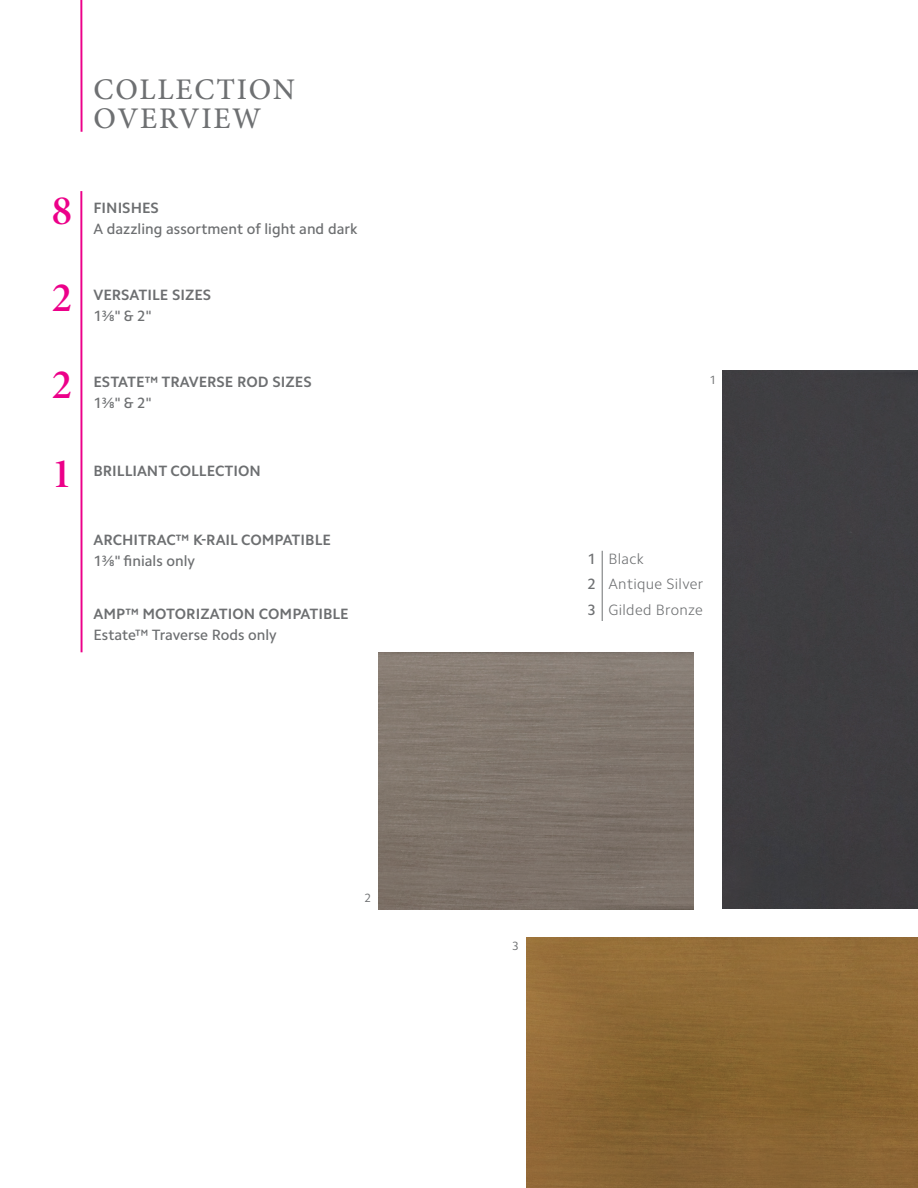
<style>
.page{position:relative;width:918px;height:1188px;background:#fff}
.page>*{position:absolute;margin:0;border:0;box-sizing:border-box;transform-origin:0 0}
.t1{font:42px "Minion Pro Semibold Subh";color:#ec0089}
.t2{font:500 30px/28.5px "Minion Pro";letter-spacing:.06em;color:#6e7072}
.t3{font:700 15px "Camphor Std";color:#6d6f71}
.t4{font:500 15px "Camphor Std";color:#6d6f71}
.t5{font:300 15px/25.5px "Camphor Std";letter-spacing:.02em;color:#6e7072}
.t6{font:500 15px "Camphor Std";color:#6e7072}
.t7{font:12px "Camphor Std";color:#6e7072}
</style>
<div class="page">
<hr style="left:602px;top:551px;width:1px;height:70px;background:#6e7072">
<hr style="left:80px;top:0;width:3px;height:132px;background:#ec0089">
<hr style="left:80px;top:191px;width:3px;height:461px;background:#ec0089">
<img style="left:527px;top:937px;width:391px;height:251px">
<img style="left:378px;top:652px;width:315px;height:257px">
<div style="left:723px;top:370px;width:195px;height:539px;background:#3e3d40"></div>
<p class="t2" style="left:94px;top:76px;width:203px">COLLECTION<br>OVERVIEW</p>
<p class="t1" style="left:52px;top:183px;width:22px">8</p>
<p class="t3" style="left:94px;top:199px;width:67px">FINISHES</p>
<p class="t4" style="left:94px;top:220px;width:266px">A dazzling assortment of light and dark</p>
<p class="t1" style="left:52px;top:270px;width:22px">2</p>
<p class="t3" style="left:94px;top:286px;width:119px">VERSATILE SIZES</p>
<p class="t4" style="left:94px;top:307px;width:60px">1⅜" &amp; 2"</p>
<p class="t1" style="left:52px;top:357px;width:22px">2</p>
<p class="t3" style="left:94px;top:373px;width:220px">ESTATE™ TRAVERSE ROD SIZES</p>
<p class="t4" style="left:94px;top:394px;width:60px">1⅜" &amp; 2"</p>
<p class="t1" style="left:52px;top:445px;width:22px">1</p>
<p class="t3" style="left:94px;top:462px;width:169px">BRILLIANT COLLECTION</p>
<p class="t3" style="left:94px;top:531px;width:239px">ARCHITRAC™ K-RAIL COMPATIBLE</p>
<p class="t4" style="left:94px;top:552px;width:103px">1⅜" finials only</p>
<p class="t3" style="left:94px;top:605px;width:257px">AMP™ MOTORIZATION COMPATIBLE</p>
<p class="t4" style="left:94px;top:626px;width:185px">Estate™ Traverse Rods only</p>
<p class="t7" style="left:364px;top:891px;width:8px">2</p>
<p class="t7" style="left:709px;top:372px;width:8px">1</p>
<p class="t6" style="left:587px;top:550px;width:10px">1</p>
<p class="t6" style="left:587px;top:575px;width:10px">2</p>
<p class="t6" style="left:587px;top:601px;width:10px">3</p>
<p class="t5" style="left:609px;top:546px;width:96px">Black<br>Antique Silver</p>
<p class="t5" style="left:609px;top:597px;width:96px">Gilded Bronze</p>
<p class="t7" style="left:512px;top:939px;width:8px">3</p>
</div>
